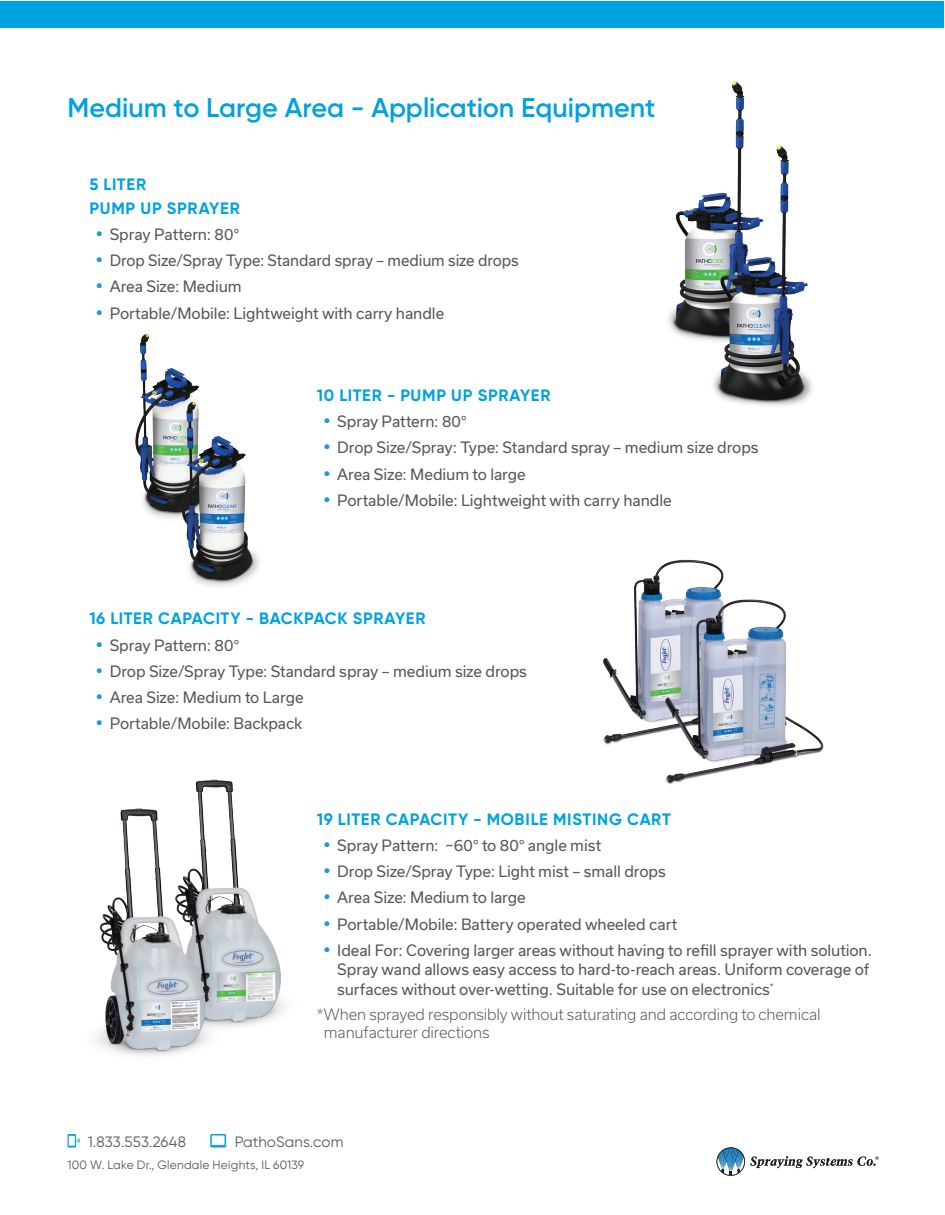
<style>
.page{position:relative;width:945px;height:1215px;background:#fff}
.page>*{position:absolute;margin:0;border:0;box-sizing:border-box;transform-origin:0 0}
.Heading_1{font:600 27px "Gilroy";color:#00a2df}
.Heading_3{font:700 16.5px/24px "Gilroy";letter-spacing:.035em;color:#00a2df}
.t1{font:15px/19.5px "Usual";letter-spacing:-.005em;color:#57585a}
.Mice{font:300 15px/18px "Usual";letter-spacing:-.01em;color:#57585a}
.t2{font:15px "Gilroy";letter-spacing:.01em;color:#57585a}
.t3{font:12px "Gilroy";letter-spacing:.02em;color:#57585a}
.s1{font-family:"Gilroy";font-weight:700;font-size:18px;color:#2098d5}
</style>
<div class="page">
<div style="left:1px;top:1px;width:943px;height:27px;background:#00a2df"></div>
<svg style="left:717px;top:1147px;width:162px;height:29px"></svg>
<img style="left:96px;top:779px;width:189px;height:277px">
<img style="left:603px;top:559px;width:221px;height:226px">
<svg style="left:68px;top:1134px;width:12px;height:14px"></svg>
<svg style="left:209px;top:1134px;width:18px;height:14px"></svg>
<img style="left:668px;top:81px;width:144px;height:325px">
<img style="left:135px;top:334px;width:125px;height:252px">
<p class="Heading_1" style="left:68px;top:91px;width:589px">Medium to Large Area - Application Equipment</p>
<p class="Heading_3" style="left:89px;top:172px;width:152px">5 LITER<br>PUMP UP SPRAYER</p>
<p class="t1" style="left:96px;top:225px;width:145px"><span class="s1">•</span> Spray Pattern: 80°</p>
<p class="t1" style="left:96px;top:251px;width:424px"><span class="s1">•</span> Drop Size/Spray Type: Standard spray – medium size drops</p>
<p class="t1" style="left:96px;top:277px;width:147px"><span class="s1">•</span> Area Size: Medium</p>
<p class="t1" style="left:96px;top:303px;width:350px"><span class="s1">•</span> Portable/Mobile: Lightweight with carry handle</p>
<p class="Heading_3" style="left:317px;top:383px;width:235px">10 LITER - PUMP UP SPRAYER</p>
<p class="t1" style="left:324px;top:412px;width:145px"><span class="s1">•</span> Spray Pattern: 80°</p>
<p class="t1" style="left:324px;top:438px;width:436px"><span class="s1">•</span> Drop Size/Spray: Type: Standard spray – medium size drops</p>
<p class="t1" style="left:324px;top:464px;width:204px"><span class="s1">•</span> Area Size: Medium to large</p>
<p class="t1" style="left:324px;top:490px;width:350px"><span class="s1">•</span> Portable/Mobile: Lightweight with carry handle</p>
<p class="Heading_3" style="left:89px;top:607px;width:338px">16 LITER CAPACITY - BACKPACK SPRAYER</p>
<p class="t1" style="left:96px;top:635px;width:145px"><span class="s1">•</span> Spray Pattern: 80°</p>
<p class="t1" style="left:96px;top:662px;width:432px"><span class="s1">•</span> Drop Size/Spray Type: Standard spray – medium size drops</p>
<p class="t1" style="left:96px;top:688px;width:209px"><span class="s1">•</span> Area Size: Medium to Large</p>
<p class="t1" style="left:96px;top:714px;width:208px"><span class="s1">•</span> Portable/Mobile: Backpack</p>
<p class="Heading_3" style="left:317px;top:807px;width:355px">19 LITER CAPACITY - MOBILE MISTING CART</p>
<p class="t1" style="left:324px;top:836px;width:279px"><span class="s1">•</span> Spray Pattern: ~60° to 80° angle mist</p>
<p class="t1" style="left:324px;top:862px;width:344px"><span class="s1">•</span> Drop Size/Spray Type: Light mist – small drops</p>
<p class="t1" style="left:324px;top:888px;width:204px"><span class="s1">•</span> Area Size: Medium to large</p>
<p class="t1" style="left:324px;top:914px;width:355px"><span class="s1">•</span> Portable/Mobile: Battery operated wheeled cart</p>
<p class="t1" style="left:337px;top:941px;width:536px;text-indent:-14px"><span class="s1">•</span> Ideal For: Covering larger areas without having to refill sprayer with solution.<br>Spray wand allows easy access to hard-to-reach areas. Uniform coverage of surfaces without over-wetting. Suitable for use on electronics<sup>*</sup></p>
<p class="Mice" style="left:324px;top:1005px;width:498px;text-indent:-7px">*When sprayed responsibly without saturating and according to chemical manufacturer directions</p>
<p class="t2" style="left:88px;top:1132px;width:100px">1.833.553.2648</p>
<p class="t2" style="left:235px;top:1132px;width:110px">PathoSans.com</p>
<p class="t3" style="left:68px;top:1157px;width:238px">100 W. Lake Dr., Glendale Heights, IL 60139</p>
</div>
